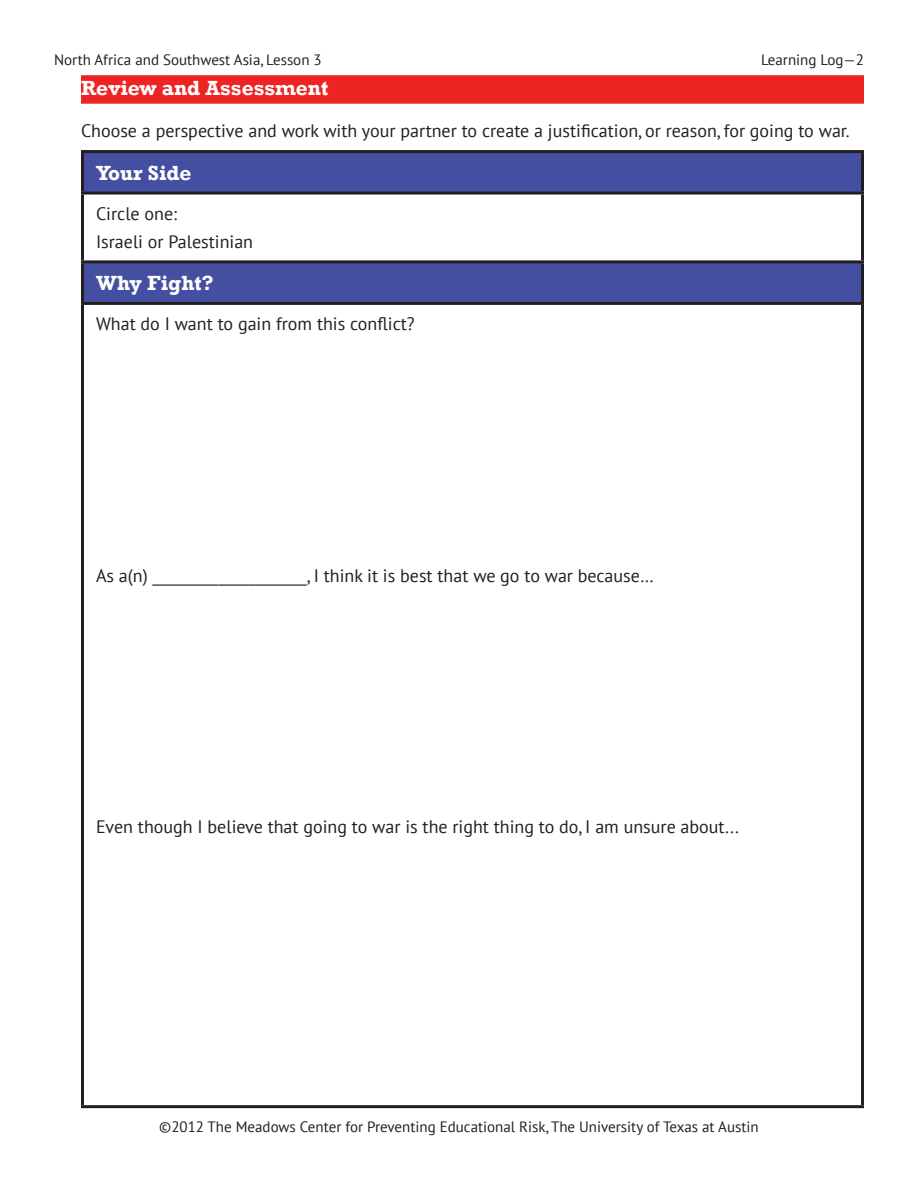
<style>
.page{position:relative;width:918px;height:1188px;background:#fff}
.page>*{position:absolute;margin:0;border:0;box-sizing:border-box;transform-origin:0 0}
.Heading_5{font:700 21px "Rockwell";color:#fff}
.Heading_2_White{font:700 21px "Rockwell";color:#fff}
.Normal_Indent{font:18px "PT Sans";color:#231f20}
.t1{font:15px "PT Sans";color:#231f20}
</style>
<div class="page">
<div style="left:81px;top:75px;width:783px;height:29px;background:#ee2323"></div>
<div style="left:84px;top:153px;width:777px;height:39px;background:#444fa1"></div>
<div style="left:84px;top:263px;width:777px;height:39px;background:#444fa1"></div>
<hr style="left:81px;top:195px;width:3px;height:65px;background:#231f20">
<hr style="left:861px;top:195px;width:3px;height:65px;background:#231f20">
<hr style="left:81px;top:305px;width:3px;height:800px;background:#231f20">
<hr style="left:861px;top:305px;width:3px;height:800px;background:#231f20">
<hr style="left:81px;top:1105px;width:783px;height:3px;background:#231f20">
<hr style="left:81px;top:150px;width:783px;height:3px;background:#231f20">
<hr style="left:81px;top:153px;width:3px;height:39px;background:#231f20">
<hr style="left:861px;top:153px;width:3px;height:39px;background:#231f20">
<hr style="left:81px;top:192px;width:783px;height:3px;background:#231f20">
<hr style="left:81px;top:260px;width:783px;height:3px;background:#231f20">
<hr style="left:81px;top:263px;width:3px;height:39px;background:#231f20">
<hr style="left:861px;top:263px;width:3px;height:39px;background:#231f20">
<hr style="left:81px;top:302px;width:783px;height:3px;background:#231f20">
<p class="t1" style="left:54px;top:50px;width:269px">North Africa and Southwest Asia, Lesson 3</p>
<p class="t1" style="left:761px;top:50px;width:104px">Learning Log—2</p>
<p class="Heading_5" style="left:81px;top:76px;width:249px">Review and Assessment</p>
<p class="Normal_Indent" style="left:81px;top:119px;width:770px">Choose a perspective and work with your partner to create a justification, or reason, for going to war.</p>
<p class="Heading_2_White" style="left:96px;top:160px;width:97px">Your Side</p>
<p class="Normal_Indent" style="left:96px;top:202px;width:83px">Circle one:</p>
<p class="Normal_Indent" style="left:96px;top:231px;width:159px">Israeli or Palestinian</p>
<p class="Heading_2_White" style="left:96px;top:270px;width:119px">Why Fight?</p>
<p class="Normal_Indent" style="left:96px;top:313px;width:320px">What do I want to gain from this conflict?</p>
<p class="Normal_Indent" style="left:96px;top:564px;width:559px">As a(n) _____________________, I think it is best that we go to war because…</p>
<p class="Normal_Indent" style="left:96px;top:815px;width:644px">Even though I believe that going to war is the right thing to do, I am unsure about...</p>
<p class="t1" style="left:159px;top:1117px;width:601px">©2012 The Meadows Center for Preventing Educational Risk, The University of Texas at Austin</p>
</div>
